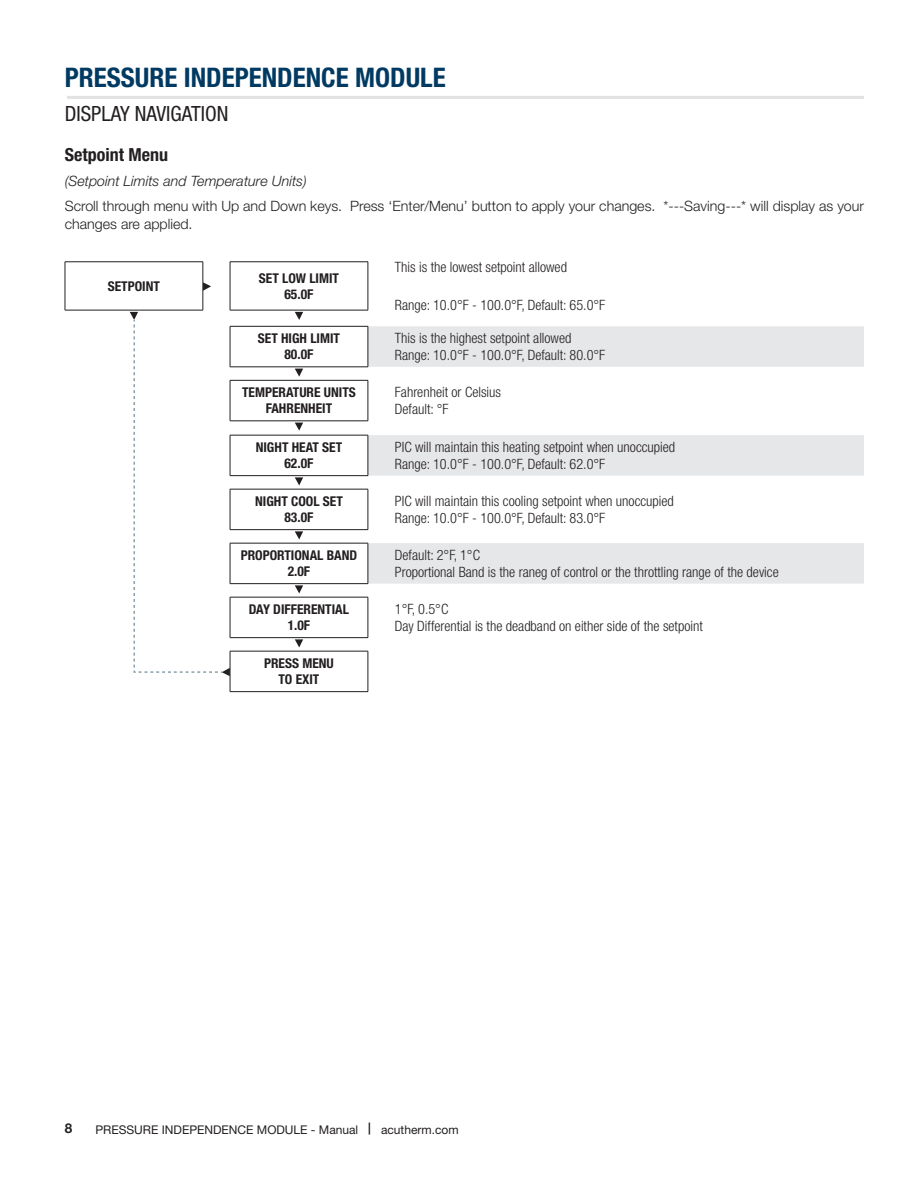
<style>
.page{position:relative;width:918px;height:1188px;background:#fff}
.page>*{position:absolute;margin:0;border:0;box-sizing:border-box;transform-origin:0 0}
.t1{font:700 condensed 27px "Helvetica Neue LT Std";color:#003a62}
.t2{font:condensed 21px "Helvetica Neue LT Std";color:#231f20}
.Title__3{font:700 condensed 18px "Helvetica Neue LT Std";color:#231f20}
.Display_Nav_Descript{font:300 condensed 14.25px/17.1px "Helvetica Neue LT Std";color:#231f20}
.Body{font:300 14.25px/18px "Helvetica Neue LT Std";color:#231f20}
.Body-2{font:italic 300 14.25px "Helvetica Neue LT Std";color:#231f20}
.Display_Nav{font:700 condensed 13.5px/16.2px "Helvetica Neue LT Std";color:#231f20;text-align:center}
.t3{font:700 13.5px "Helvetica Neue LT Std";color:#231f20}
.t4{font:12px "Helvetica Neue LT Std";color:#231f20}
.s1{font-weight:700}
</style>
<div class="page">
<svg style="left:368px;top:326px;width:496px;height:258px"></svg>
<hr style="left:65px;top:262px;width:138px;height:1px;background:#231f20">
<hr style="left:65px;top:262px;width:1px;height:48px;background:#231f20">
<hr style="left:65px;top:310px;width:138px;height:1px;background:#231f20">
<hr style="left:203px;top:262px;width:1px;height:48px;background:#231f20">
<hr style="left:230px;top:262px;width:138px;height:1px;background:#231f20">
<hr style="left:230px;top:262px;width:1px;height:48px;background:#231f20">
<hr style="left:368px;top:262px;width:1px;height:48px;background:#231f20">
<hr style="left:230px;top:310px;width:138px;height:1px;background:#231f20">
<hr style="left:230px;top:326px;width:138px;height:1px;background:#231f20">
<hr style="left:230px;top:327px;width:1px;height:40px;background:#231f20">
<hr style="left:368px;top:327px;width:1px;height:40px;background:#231f20">
<hr style="left:230px;top:367px;width:138px;height:1px;background:#231f20">
<hr style="left:230px;top:380px;width:138px;height:1px;background:#231f20">
<hr style="left:230px;top:381px;width:1px;height:40px;background:#231f20">
<hr style="left:368px;top:381px;width:1px;height:40px;background:#231f20">
<hr style="left:230px;top:421px;width:138px;height:1px;background:#231f20">
<hr style="left:230px;top:435px;width:138px;height:1px;background:#231f20">
<hr style="left:230px;top:435px;width:1px;height:40px;background:#231f20">
<hr style="left:368px;top:435px;width:1px;height:40px;background:#231f20">
<hr style="left:230px;top:475px;width:138px;height:1px;background:#231f20">
<hr style="left:230px;top:489px;width:138px;height:1px;background:#231f20">
<hr style="left:230px;top:489px;width:1px;height:40px;background:#231f20">
<hr style="left:368px;top:489px;width:1px;height:40px;background:#231f20">
<hr style="left:230px;top:529px;width:138px;height:1px;background:#231f20">
<hr style="left:230px;top:543px;width:138px;height:1px;background:#231f20">
<hr style="left:230px;top:543px;width:1px;height:40px;background:#231f20">
<hr style="left:368px;top:543px;width:1px;height:40px;background:#231f20">
<hr style="left:230px;top:583px;width:138px;height:1px;background:#231f20">
<hr style="left:230px;top:597px;width:138px;height:1px;background:#231f20">
<hr style="left:230px;top:597px;width:1px;height:40px;background:#231f20">
<hr style="left:368px;top:597px;width:1px;height:40px;background:#231f20">
<hr style="left:230px;top:637px;width:138px;height:1px;background:#231f20">
<hr style="left:230px;top:651px;width:138px;height:1px;background:#231f20">
<hr style="left:230px;top:651px;width:1px;height:40px;background:#231f20">
<hr style="left:368px;top:651px;width:1px;height:40px;background:#231f20">
<hr style="left:230px;top:691px;width:138px;height:1px;background:#231f20">
<svg style="left:203px;top:282px;width:8px;height:9px"></svg>
<svg style="left:295px;top:312px;width:8px;height:8px"></svg>
<svg style="left:295px;top:369px;width:8px;height:8px"></svg>
<svg style="left:295px;top:423px;width:8px;height:8px"></svg>
<svg style="left:295px;top:477px;width:8px;height:8px"></svg>
<svg style="left:295px;top:531px;width:8px;height:8px"></svg>
<svg style="left:295px;top:585px;width:8px;height:8px"></svg>
<svg style="left:295px;top:639px;width:8px;height:8px"></svg>
<svg style="left:130px;top:312px;width:100px;height:364px"></svg>
<hr style="left:67px;top:96px;width:797px;height:3px;background:#e1e2e4">
<h1 class="t1" style="left:65px;top:61px;width:382px">PRESSURE INDEPENDENCE MODULE</h1>
<h2 class="t2" style="left:65px;top:102px;width:165px">DISPLAY NAVIGATION</h2>
<p class="Title__3" style="left:65px;top:144px;width:105px">Setpoint Menu</p>
<p class="Body-2" style="left:65px;top:172px;width:244px">(Setpoint Limits and Temperature Units)</p>
<p class="Body" style="left:65px;top:196px;width:801px">Scroll through menu with Up and Down keys. Press ‘Enter/Menu’ button to apply your changes. *---Saving---* will display as your changes are applied.</p>
<p class="Display_Nav" style="left:108px;top:278px;width:54px">SETPOINT</p>
<p class="Display_Nav" style="left:259px;top:270px;width:82px">SET LOW LIMIT</p>
<p class="Display_Nav" style="left:285px;top:286px;width:30px">65.0F</p>
<p class="Display_Nav_Descript" style="left:395px;top:258px;width:174px">This is the lowest setpoint allowed</p>
<p class="Display_Nav_Descript" style="left:395px;top:296px;width:212px">Range: 10.0°F - 100.0°F, Default: 65.0°F</p>
<p class="Display_Nav" style="left:258px;top:330px;width:84px">SET HIGH LIMIT</p>
<p class="Display_Nav" style="left:285px;top:346px;width:30px">80.0F</p>
<p class="Display_Nav_Descript" style="left:395px;top:329px;width:212px">This is the highest setpoint allowed<br>Range: 10.0°F - 100.0°F, Default: 80.0°F</p>
<p class="Display_Nav" style="left:242px;top:384px;width:115px">TEMPERATURE UNITS</p>
<p class="Display_Nav" style="left:266px;top:400px;width:68px">FAHRENHEIT</p>
<p class="Display_Nav_Descript" style="left:395px;top:383px;width:108px">Fahrenheit or Celsius<br>Default: °F</p>
<p class="Display_Nav" style="left:256px;top:439px;width:88px">NIGHT HEAT SET</p>
<p class="Display_Nav" style="left:285px;top:455px;width:30px">62.0F</p>
<p class="Display_Nav_Descript" style="left:395px;top:438px;width:282px">PIC will maintain this heating setpoint when unoccupied<br>Range: 10.0°F - 100.0°F, Default: 62.0°F</p>
<p class="Display_Nav" style="left:255px;top:493px;width:89px">NIGHT COOL SET</p>
<p class="Display_Nav" style="left:285px;top:509px;width:30px">83.0F</p>
<p class="Display_Nav_Descript" style="left:395px;top:492px;width:281px">PIC will maintain this cooling setpoint when unoccupied<br>Range: 10.0°F - 100.0°F, Default: 83.0°F</p>
<p class="Display_Nav" style="left:241px;top:547px;width:118px">PROPORTIONAL BAND</p>
<p class="Display_Nav" style="left:288px;top:563px;width:24px">2.0F</p>
<p class="Display_Nav_Descript" style="left:395px;top:546px;width:385px">Default: 2°F, 1°C<br>Proportional Band is the raneg of control or the throttling range of the device</p>
<p class="Display_Nav" style="left:249px;top:601px;width:102px">DAY DIFFERENTIAL</p>
<p class="Display_Nav" style="left:288px;top:617px;width:24px">1.0F</p>
<p class="Display_Nav_Descript" style="left:395px;top:600px;width:309px">1°F, 0.5°C<br>Day Differential is the deadband on either side of the setpoint</p>
<p class="Display_Nav" style="left:264px;top:655px;width:71px">PRESS MENU<br>TO EXIT</p>
<p class="t3" style="left:65px;top:1120px;width:9px">8</p>
<p class="t4" style="left:95px;top:1122px;width:365px">PRESSURE INDEPENDENCE MODULE - Manual <span class="s1">|</span> acutherm.com</p>
</div>
